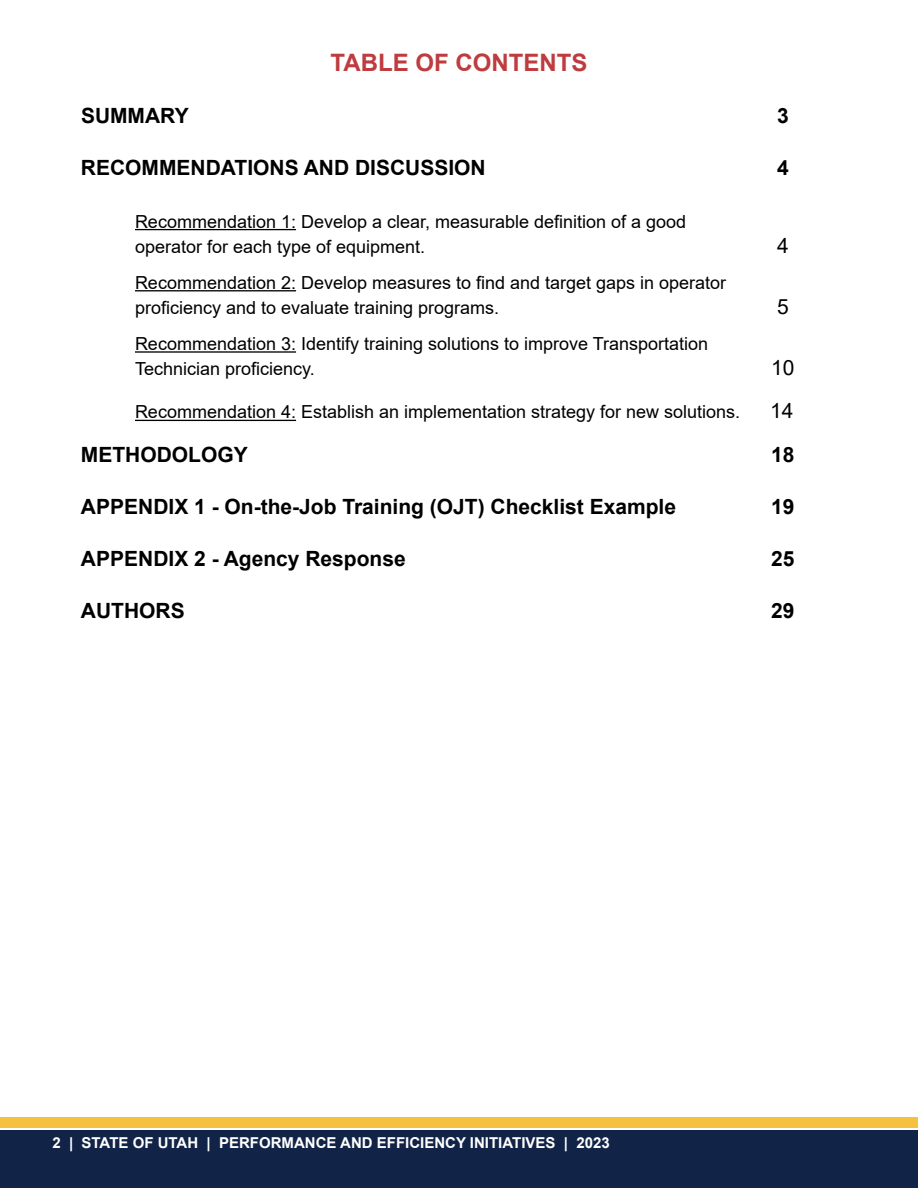
<style>
.page{position:relative;width:918px;height:1188px;background:#fff}
.page>*{position:absolute;margin:0;border:0;box-sizing:border-box;transform-origin:0 0}
.t1{font:700 24px "Arial";color:#be3c3f}
.t2{font:700 21px "Arial";color:#000}
.t3{font:21px "Arial";color:#000}
.t4{font:18px/25.2px "Arial";color:#000}
.t5{font:700 15px "Arial";color:#fff}
</style>
<div class="page">
<div style="left:0;top:1117px;width:918px;height:54px;background:#f6c13e"></div>
<div style="left:0;top:1128px;width:918px;height:54px;background:linear-gradient(to right,#112347,#112347)"></div>
<div style="left:0;top:1131px;width:918px;height:57px;background:#112347"></div>
<hr style="left:135px;top:229px;width:161px;height:1px;background:#000">
<hr style="left:135px;top:290px;width:161px;height:1px;background:#000">
<hr style="left:135px;top:351px;width:161px;height:2px;background:#000">
<hr style="left:135px;top:420px;width:161px;height:1px;background:#000">
<h1 class="t1" style="left:331px;top:46px;width:258px">TABLE OF CONTENTS</h1>
<p class="t2" style="left:81px;top:101px;width:109px">SUMMARY</p>
<p class="t2" style="left:777px;top:101px;width:13px">3</p>
<p class="t2" style="left:81px;top:153px;width:406px">RECOMMENDATIONS AND DISCUSSION</p>
<p class="t2" style="left:777px;top:153px;width:13px">4</p>
<p class="t4" style="left:135px;top:209px;width:553px">Recommendation 1: Develop a clear, measurable definition of a good operator for each type of equipment.</p>
<p class="t3" style="left:777px;top:231px;width:13px">4</p>
<p class="t4" style="left:135px;top:270px;width:593px">Recommendation 2: Develop measures to find and target gaps in operator proficiency and to evaluate training programs.</p>
<p class="t4" style="left:135px;top:331px;width:575px">Recommendation 3: Identify training solutions to improve Transportation<br>Technician proficiency.</p>
<p class="t3" style="left:777px;top:292px;width:13px">5</p>
<p class="t3" style="left:771px;top:353px;width:25px">10</p>
<p class="t4" style="left:135px;top:399px;width:607px">Recommendation 4: Establish an implementation strategy for new solutions.</p>
<p class="t3" style="left:770px;top:397px;width:25px">14</p>
<p class="t2" style="left:81px;top:440px;width:168px">METHODOLOGY</p>
<p class="t2" style="left:771px;top:440px;width:25px">18</p>
<p class="t2" style="left:81px;top:492px;width:597px">APPENDIX 1 - On-the-Job Training (OJT) Checklist Example</p>
<p class="t2" style="left:771px;top:492px;width:25px">19</p>
<p class="t2" style="left:81px;top:544px;width:326px">APPENDIX 2 - Agency Response</p>
<p class="t2" style="left:771px;top:544px;width:25px">25</p>
<p class="t2" style="left:81px;top:596px;width:105px">AUTHORS</p>
<p class="t2" style="left:771px;top:596px;width:25px">29</p>
<p class="t5" style="left:52px;top:1132px;width:559px">2 | STATE OF UTAH | PERFORMANCE AND EFFICIENCY INITIATIVES | 2023</p>
</div>
